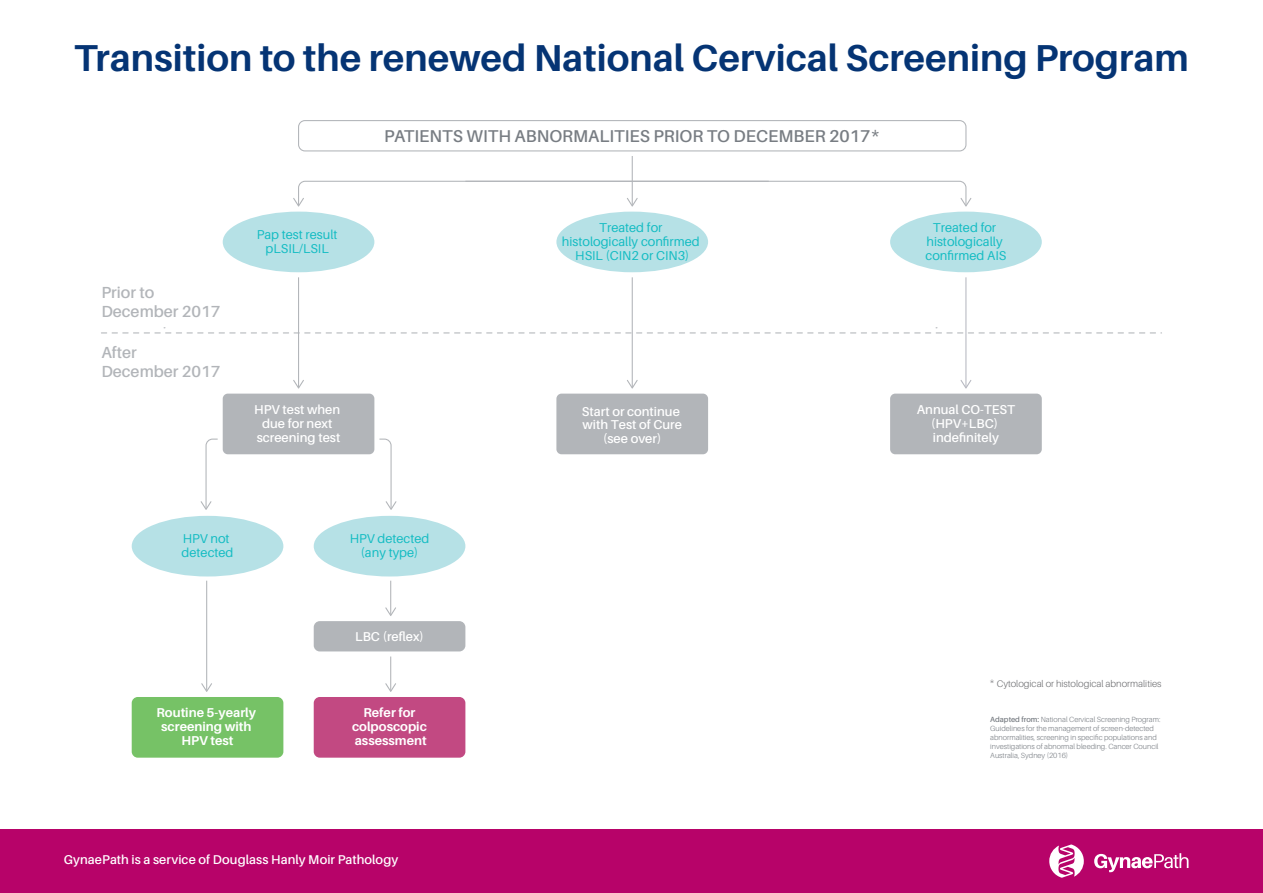
<style>
.page{position:relative;width:1263px;height:893px;background:#fff}
.page>*{position:absolute;margin:0;border:0;box-sizing:border-box;transform-origin:0 0}
.t1{font:700 37.5px "Aileron";color:#053474}
.t2{font:600 17.1px "Aileron";color:#787d83}
.t3{font:600 16.05px/19.2px "Aileron";color:#b2b5b9}
.t4{font:12.9px/14px "Aileron";color:#14bcc3;text-align:center}
.t5{font:600 12.9px/14px "Aileron";color:#fff;text-align:center}
.t6{font:700 12.9px/14px "Aileron";color:#fff;text-align:center}
.t7{font:600 12.75px "Aileron";letter-spacing:.005em;color:#fff}
.t8{font:300 9.6px "Aileron";color:#6c6d70}
.t9{font:300 7.5px/9px "Aileron";color:#787d83}
.s1{font-weight:600}
</style>
<div class="page">
<div style="left:298px;top:120px;width:668px;height:31px;border:1px solid #b2b5b9;border-radius:6px"></div>
<svg style="left:379px;top:438px;width:17px;height:72px"></svg>
<svg style="left:201px;top:438px;width:17px;height:72px"></svg>
<div style="left:223px;top:212px;width:151px;height:60px;background:#b6e1e6;border-radius:50%"></div>
<div style="left:314px;top:516px;width:151px;height:60px;background:#b6e1e6;border-radius:50%"></div>
<div style="left:132px;top:516px;width:151px;height:60px;background:#b6e1e6;border-radius:50%"></div>
<div style="left:556px;top:212px;width:152px;height:60px;background:#b6e1e6;border-radius:50%"></div>
<div style="left:890px;top:212px;width:152px;height:60px;background:#b6e1e6;border-radius:50%"></div>
<hr style="left:632px;top:156px;width:1px;height:49px;background:#b2b5b9">
<svg style="left:293px;top:180px;width:678px;height:27px"></svg>
<hr style="left:632px;top:277px;width:1px;height:110px;background:#b2b5b9">
<svg style="left:627px;top:380px;width:11px;height:9px"></svg>
<hr style="left:298px;top:277px;width:1px;height:110px;background:#b2b5b9">
<svg style="left:293px;top:380px;width:11px;height:9px"></svg>
<hr style="left:206px;top:581px;width:1px;height:110px;background:#b2b5b9">
<svg style="left:201px;top:683px;width:11px;height:9px"></svg>
<hr style="left:390px;top:581px;width:1px;height:34px;background:#b2b5b9">
<svg style="left:385px;top:607px;width:11px;height:9px"></svg>
<hr style="left:390px;top:656px;width:1px;height:35px;background:#b2b5b9">
<svg style="left:385px;top:683px;width:11px;height:9px"></svg>
<hr style="left:965px;top:277px;width:1px;height:110px;background:#b7b9c1">
<svg style="left:960px;top:380px;width:11px;height:9px"></svg>
<div style="left:223px;top:394px;width:151px;height:60px;background:#b2b5b9;border-radius:5px"></div>
<div style="left:556px;top:394px;width:152px;height:60px;background:#b2b5b9;border-radius:5px"></div>
<div style="left:890px;top:394px;width:152px;height:60px;background:#b2b5b9;border-radius:5px"></div>
<div style="left:132px;top:697px;width:151px;height:61px;background:#76c266;border-radius:6px"></div>
<div style="left:314px;top:697px;width:151px;height:61px;background:#c24982;border-radius:6px"></div>
<div style="left:314px;top:621px;width:151px;height:30px;background:#b2b5b9;border-radius:6px"></div>
<svg style="left:101px;top:327px;width:1060px;height:6px"></svg>
<div style="left:0;top:829px;width:1263px;height:64px;background:#b70369"></div>
<svg style="left:1049px;top:844px;width:139px;height:34px"></svg>
<h1 class="t1" style="left:74px;top:37px;width:1116px">Transition to the renewed National Cervical Screening Program</h1>
<h2 class="t2" style="left:384px;top:127px;width:497px">PATIENTS WITH ABNORMALITIES PRIOR TO DECEMBER 2017*</h2>
<h3 class="t3" style="left:101px;top:283px;width:121px">Prior to<br>December 2017</h3>
<h3 class="t3" style="left:101px;top:343px;width:121px">After<br>December 2017</h3>
<h3 class="t4" style="left:257px;top:228px;width:82px">Pap test result pLSIL/LSIL</h3>
<h3 class="t4" style="left:562px;top:221px;width:139px">Treated for histologically confirmed<br>HSIL (CIN2 or CIN3)</h3>
<h3 class="t4" style="left:926px;top:221px;width:82px">Treated for histologically confirmed AIS</h3>
<h3 class="t5" style="left:254px;top:403px;width:88px">HPV test when due for next screening test</h3>
<h3 class="t5" style="left:582px;top:404px;width:101px">Start or continue with Test of Cure (see over)</h3>
<h3 class="t5" style="left:917px;top:403px;width:100px">Annual CO-TEST (HPV+LBC) indefinitely</h3>
<h3 class="t4" style="left:182px;top:532px;width:53px;text-align:left">HPV not detected</h3>
<h3 class="t4" style="left:350px;top:532px;width:81px">HPV detected (any type)</h3>
<h3 class="t5" style="left:355px;top:630px;width:70px">LBC (reflex)</h3>
<p class="t8" style="left:989px;top:678px;width:174px">* Cytological or histological abnormalities</p>
<h3 class="t6" style="left:157px;top:706px;width:101px">Routine 5-yearly screening with<br>HPV test</h3>
<h3 class="t6" style="left:352px;top:706px;width:76px">Refer for colposcopic assessment</h3>
<h3 class="t7" style="left:64px;top:853px;width:336px">GynaePath is a service of Douglass Hanly Moir Pathology</h3>
<p class="t9" style="left:990px;top:715px;width:172px"><span class="s1">Adapted from:</span> National Cervical Screening Program:<br>Guidelines for the management of screen-detected abnormalities, screening in specific populations and investigations of abnormal bleeding. Cancer Council Australia, Sydney (2016)</p>
</div>
